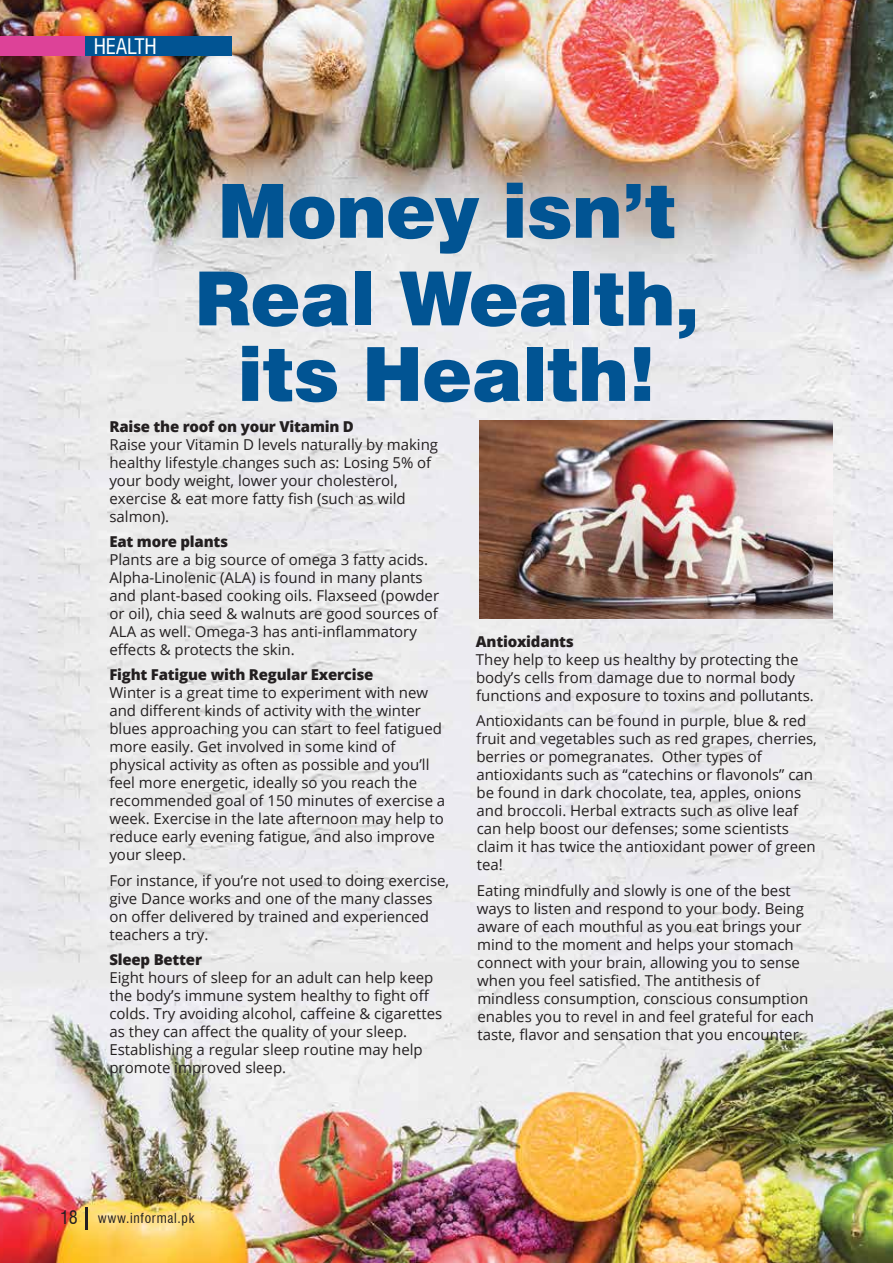
<style>
.page{position:relative;width:893px;height:1263px;background:#fff}
.page>*{position:absolute;margin:0;border:0;box-sizing:border-box;transform-origin:0 0}
.t1{font:900 74.7px/87.6px "Swiss 721 BT";letter-spacing:-.01em;color:#015493;text-align:center}
.t2{font:condensed 21px "Swiss 721 BT";letter-spacing:-.01em;color:#fff}
.t3{font:15px/18px "Open Sans";color:#231f20}
.t4{font:800 15px "Open Sans";letter-spacing:-.015em;color:#231f20}
.t5{font:condensed 13.5px "Swiss 721 BT";letter-spacing:.05em;color:#231f20}
.s1{font-size:18px}
</style>
<div class="page">
<img style="left:0;top:0;width:893px;height:1263px">
<div style="left:85px;top:36px;width:147px;height:20px;background:#015493"></div>
<hr style="left:85px;top:1207px;width:2px;height:23px;background:#231f20">
<div style="left:0;top:36px;width:84px;height:19px;background:#dd4298"></div>
<img style="left:480px;top:421px;width:353px;height:198px">
<h2 class="t2" style="left:94px;top:34px;width:65px">HEALTH</h2>
<h1 class="t1" style="left:194px;top:167px;width:507px">Money isn’t<br>Real Wealth,</h1>
<h1 class="t1" style="left:238px;top:330px;width:420px">its Health!</h1>
<p class="t4" style="left:109px;top:415px;width:246px">Raise the roof on your Vitamin D</p>
<p class="t3" style="left:109px;top:435px;width:330px">Raise your Vitamin D levels naturally by making healthy lifestyle changes such as: Losing 5% of your body weight, lower your cholesterol, exercise &amp; eat more fatty fish (such as wild salmon).</p>
<p class="t4" style="left:109px;top:530px;width:120px">Eat more plants</p>
<p class="t3" style="left:109px;top:550px;width:331px">Plants are a big source of omega 3 fatty acids.<br>Alpha-Linolenic (ALA) is found in many plants and plant-based cooking oils. Flaxseed (powder or oil), chia seed &amp; walnuts are good sources of ALA as well. Omega-3 has anti-inflammatory effects &amp; protects the skin.</p>
<p class="t4" style="left:109px;top:663px;width:266px">Fight Fatigue with Regular Exercise</p>
<p class="t3" style="left:109px;top:683px;width:337px">Winter is a great time to experiment with new and different kinds of activity with the winter blues approaching you can start to feel fatigued more easily. Get involved in some kind of physical activity as often as possible and you’ll feel more energetic, ideally so you reach the recommended goal of 150 minutes of exercise a week. Exercise in the late afternoon may help to reduce early evening fatigue, and also improve your sleep.</p>
<p class="t3" style="left:109px;top:871px;width:341px">For instance, if you’re not used to doing exercise, give Dance works and one of the many classes on offer delivered by trained and experienced teachers a try.</p>
<p class="t4" style="left:109px;top:948px;width:94px">Sleep Better</p>
<p class="t3" style="left:109px;top:968px;width:334px">Eight hours of sleep for an adult can help keep the body’s immune system healthy to fight off colds. Try avoiding alcohol, caffeine &amp; cigarettes as they can affect the quality of your sleep.<br>Establishing a regular sleep routine may help promote improved sleep.</p>
<p class="t4" style="left:476px;top:630px;width:100px">Antioxidants</p>
<p class="t3" style="left:476px;top:650px;width:339px">They help to keep us healthy by protecting the body’s cells from damage due to normal body functions and exposure to toxins and pollutants.</p>
<p class="t3" style="left:476px;top:711px;width:342px">Antioxidants can be found in purple, blue &amp; red fruit and vegetables such as red grapes, cherries, berries or pomegranates. Other types of antioxidants such as “catechins or flavonols” can be found in dark chocolate, tea, apples, onions and broccoli. Herbal extracts such as olive leaf can help boost our defenses; some scientists claim it has twice the antioxidant power of green tea!</p>
<p class="t3" style="left:477px;top:881px;width:339px">Eating mindfully and slowly is one of the best ways to listen and respond to your body. Being aware of each mouthful as you eat brings your mind to the moment and helps your stomach connect with your brain, allowing you to sense when you feel satisfied. The antithesis of mindless consumption, conscious consumption enables you to revel in and feel grateful for each taste, flavor and sensation that you encounter.</p>
<p class="t5" style="left:60px;top:1210px;width:136px"><span class="s1">18</span> www.informal.pk</p>
</div>
